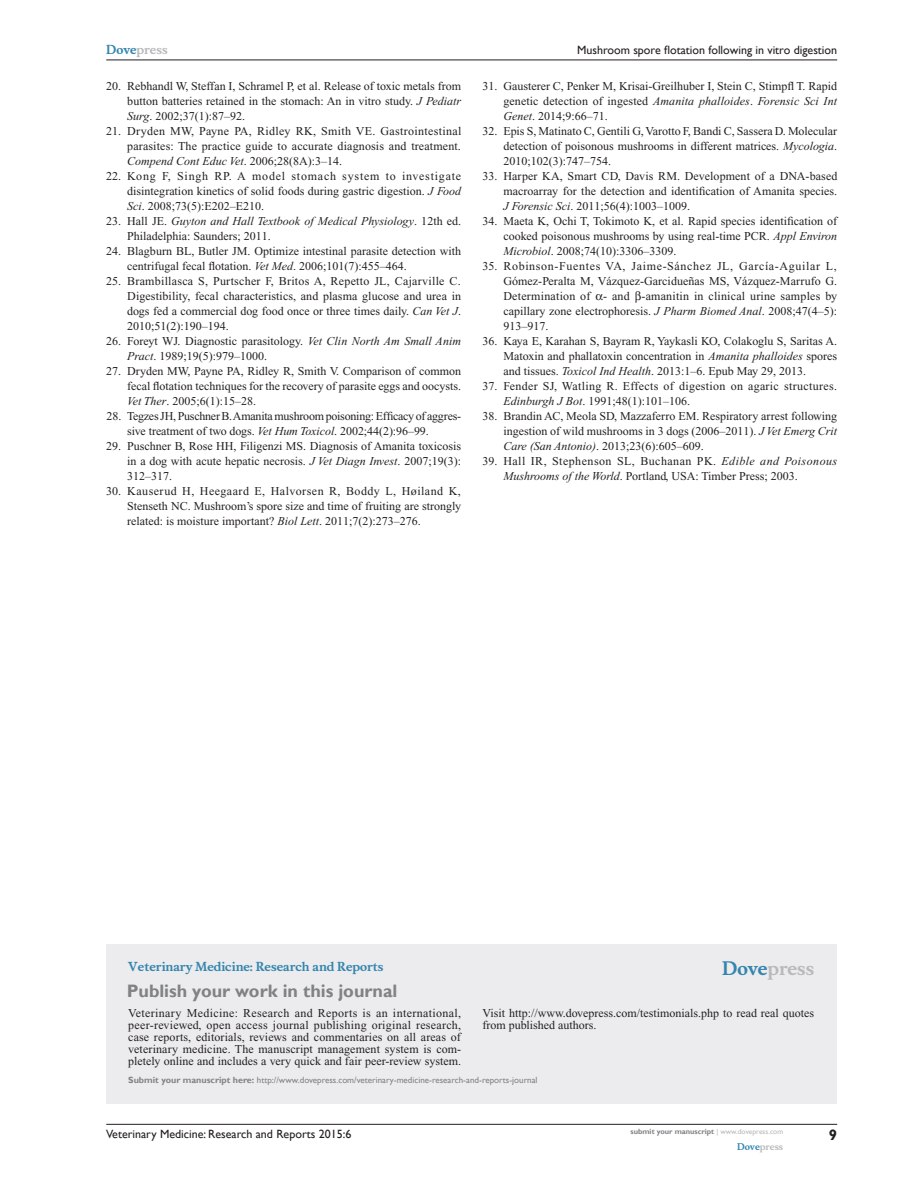
<style>
.page{position:relative;width:918px;height:1188px;background:#fff}
.page>*{position:absolute;margin:0;border:0;box-sizing:border-box;transform-origin:0 0}
.PromBx-H1{font:700 18px "Gill Sans";color:#808285}
.PromBx-Brand{font:700 18px "Musee";color:#b8b9bc}
.t1{font:700 15px "Gill Sans";color:#231f20}
.RefNL2{font:12px/15px "Times New Roman";color:#231f20;text-align:justify}
.PromBx-Tx{font:12px/12px "Times New Roman";color:#231f20;text-align:justify}
.RefNL2-2{font:12px/15px "Times New Roman";letter-spacing:-.02em;color:#231f20}
.RefNL2-3{font:12px/15px "Times New Roman";letter-spacing:.03em;color:#231f20}
.RefNL2-4{font:12px/15px "Times New Roman";letter-spacing:.025em;color:#231f20}
.t2{font:12px "Gill Sans";color:#231f20}
.PromBx-JrnlName{font:700 12px "Musee";color:#3485ae}
.t3{font:700 12px "Musee";color:#b8b9bc}
.PromBx-SubmitMssWebA{font:9px "Gill Sans";color:#808285}
.t4{font:700 9px "Musee";color:#b8b9bc}
.t5{font:700 7.5px "Gill Sans";color:#808285}
.s1{color:#3485ae}
.s2{font-style:italic}
.s3{font-weight:700}
.s4{font-weight:400;color:#b8b9bc}
</style>
<div class="page">
<div style="left:106px;top:944px;width:731px;height:159px;background:#ececee"></div>
<hr style="left:106px;top:1124px;width:731px;height:1px;background:#231f20">
<hr style="left:106px;top:60px;width:731px;height:1px;background:#231f20">
<p class="t3" style="left:106px;top:43px;width:63px"><span class="s1">Dove</span>press</p>
<p class="RefNL2" style="left:127px;top:79px;width:335px;text-indent:-21px">20. Rebhandl W, Steffan I, Schramel P, et al. Release of toxic metals from button batteries retained in the stomach: An in vitro study. <span class="s2">J Pediatr Surg</span>. 2002;37(1):87–92.</p>
<p class="RefNL2" style="left:127px;top:124px;width:336px;text-indent:-21px">21. Dryden MW, Payne PA, Ridley RK, Smith VE. Gastrointestinal parasites: The practice guide to accurate diagnosis and treatment.<br><span class="s2">Compend Cont Educ Vet</span>. 2006;28(8A):3–14.</p>
<p class="RefNL2" style="left:127px;top:169px;width:335px;text-indent:-21px">22. Kong F, Singh RP. A model stomach system to investigate disintegration kinetics of solid foods during gastric digestion. <span class="s2">J Food Sci</span>. 2008;73(5):E202–E210.</p>
<p class="RefNL2" style="left:127px;top:214px;width:335px;text-indent:-21px">23. Hall JE. <span class="s2">Guyton and Hall Textbook of Medical Physiology</span>. 12th ed.<br>Philadelphia: Saunders; 2011.</p>
<p class="RefNL2" style="left:127px;top:244px;width:335px;text-indent:-21px">24. Blagburn BL, Butler JM. Optimize intestinal parasite detection with centrifugal fecal flotation. <span class="s2">Vet Med</span>. 2006;101(7):455–464.</p>
<p class="RefNL2" style="left:127px;top:274px;width:335px;text-indent:-21px">25. Brambillasca S, Purtscher F, Britos A, Repetto JL, Cajarville C.<br>Digestibility, fecal characteristics, and plasma glucose and urea in dogs fed a commercial dog food once or three times daily. <span class="s2">Can Vet J</span>.<br>2010;51(2):190–194.</p>
<p class="RefNL2" style="left:127px;top:334px;width:335px;text-indent:-21px">26. Foreyt WJ. Diagnostic parasitology. <span class="s2">Vet Clin North Am Small Anim<br>Pract</span>. 1989;19(5):979–1000.</p>
<p class="RefNL2" style="left:127px;top:364px;width:335px;text-indent:-21px">27. Dryden MW, Payne PA, Ridley R, Smith V. Comparison of common fecal flotation techniques for the recovery of parasite eggs and oocysts.<br><span class="s2">Vet Ther</span>. 2005;6(1):15–28.</p>
<p class="RefNL2-2" style="left:127px;top:409px;width:335px;text-indent:-21px">28. Tegzes JH, Puschner B. Amanita mushroom poisoning: Efficacy of aggres&shy;sive treatment of two dogs. <span class="s2">Vet Hum Toxicol</span>. 2002;44(2):96–99.</p>
<p class="RefNL2" style="left:127px;top:439px;width:335px;text-indent:-21px">29. Puschner B, Rose HH, Filigenzi MS. Diagnosis of Amanita toxicosis in a dog with acute hepatic necrosis. <span class="s2">J Vet Diagn Invest</span>. 2007;19(3):<br>312–317.</p>
<p class="RefNL2" style="left:127px;top:484px;width:335px;text-indent:-21px">30. Kauserud H, Heegaard E, Halvorsen R, Boddy L, Høiland K, Stenseth NC. Mushroom’s spore size and time of fruiting are strongly related: is moisture important? <span class="s2">Biol Lett</span>. 2011;7(2):273–276.</p>
<p class="t2" style="left:577px;top:43px;width:262px">Mushroom spore flotation following in vitro digestion</p>
<p class="RefNL2" style="left:503px;top:79px;width:335px;text-indent:-21px">31. Gausterer C, Penker M, Krisai-Greilhuber I, Stein C, Stimpfl T. Rapid genetic detection of ingested <span class="s2">Amanita phalloides</span>. <span class="s2">Forensic Sci Int Genet</span>. 2014;9:66–71.</p>
<p class="RefNL2" style="left:503px;top:124px;width:335px;text-indent:-21px">32. Epis S, Matinato C, Gentili G, Varotto F, Bandi C, Sassera D. Molecular detection of poisonous mushrooms in different matrices. <span class="s2">Mycologia</span>.<br>2010;102(3):747–754.</p>
<p class="RefNL2" style="left:503px;top:169px;width:336px;text-indent:-21px">33. Harper KA, Smart CD, Davis RM. Development of a DNA-based macroarray for the detection and identification of Amanita species.<br><span class="s2">J Forensic Sci</span>. 2011;56(4):1003–1009.</p>
<p class="RefNL2" style="left:503px;top:214px;width:335px;text-indent:-21px">34. Maeta K, Ochi T, Tokimoto K, et al. Rapid species identification of cooked poisonous mushrooms by using real-time PCR. <span class="s2">Appl Environ Microbiol</span>. 2008;74(10):3306–3309.</p>
<p class="RefNL2" style="left:503px;top:259px;width:335px;text-indent:-21px">35. Robinson-Fuentes VA, Jaime-Sánchez JL, García-Aguilar L, Gómez-Peralta M, Vázquez-Garcidueñas MS, Vázquez-Marrufo G.<br>Determination of - and -amanitin in clinical urine samples by capillary zone electrophoresis. <span class="s2">J Pharm Biomed Anal</span>. 2008;47(4–5):<br>913–917.</p>
<p class="RefNL2" style="left:503px;top:334px;width:335px;text-indent:-21px">36. Kaya E, Karahan S, Bayram R, Yaykasli KO, Colakoglu S, Saritas A.<br>Matoxin and phallatoxin concentration in <span class="s2">Amanita phalloides</span> spores and tissues. <span class="s2">Toxicol Ind Health</span>. 2013:1–6. Epub May 29, 2013.</p>
<p class="RefNL2-4" style="left:503px;top:379px;width:335px;text-indent:-21px">37. Fender SJ, Watling R. Effects of digestion on agaric structures.<br><span class="s2">Edinburgh J Bot</span>. 1991;48(1):101–106.</p>
<p class="RefNL2" style="left:503px;top:409px;width:335px;text-indent:-21px">38. Brandin AC, Meola SD, Mazzaferro EM. Respiratory arrest following ingestion of wild mushrooms in 3 dogs (2006–2011). <span class="s2">J Vet Emerg Crit Care (San Antonio)</span>. 2013;23(6):605–609.</p>
<p class="RefNL2-3" style="left:503px;top:454px;width:335px;text-indent:-21px">39. Hall IR, Stephenson SL, Buchanan PK. <span class="s2">Edible and Poisonous<br>Mushrooms of the World</span>. Portland, USA: Timber Press; 2003.</p>
<p class="PromBx-JrnlName" style="left:128px;top:959px;width:257px">Veterinary Medicine: Research and Reports</p>
<p class="PromBx-H1" style="left:127px;top:980px;width:272px">Publish your work in this journal</p>
<p class="PromBx-Brand" style="left:722px;top:958px;width:94px"><span class="s1">Dove</span>press</p>
<p class="PromBx-Tx" style="left:128px;top:1007px;width:334px">Veterinary Medicine: Research and Reports is an international, peer-reviewed, open access journal publishing original research, case reports, editorials, reviews and commentaries on all areas of veterinary medicine. The manuscript management system is com&shy;pletely online and includes a very quick and fair peer-review system.</p>
<p class="PromBx-Tx" style="left:482px;top:1007px;width:333px">Visit http://www.dovepress.com/testimonials.php to read real quotes from published authors.</p>
<p class="PromBx-SubmitMssWebA" style="left:128px;top:1075px;width:411px"><span class="s3">Submit your manuscript here:</span> http://www.dovepress.com/veterinary-medicine-research-and-reports-journal</p>
<p class="t2" style="left:106px;top:1127px;width:247px">Veterinary Medicine: Research and Reports 2015:6</p>
<p class="t5" style="left:631px;top:1127px;width:154px">submit your manuscript <span class="s4">| www.dovepress.com</span></p>
<p class="t4" style="left:737px;top:1141px;width:48px"><span class="s1">Dove</span>press</p>
<p class="t1" style="left:829px;top:1126px;width:10px">9</p>
</div>
